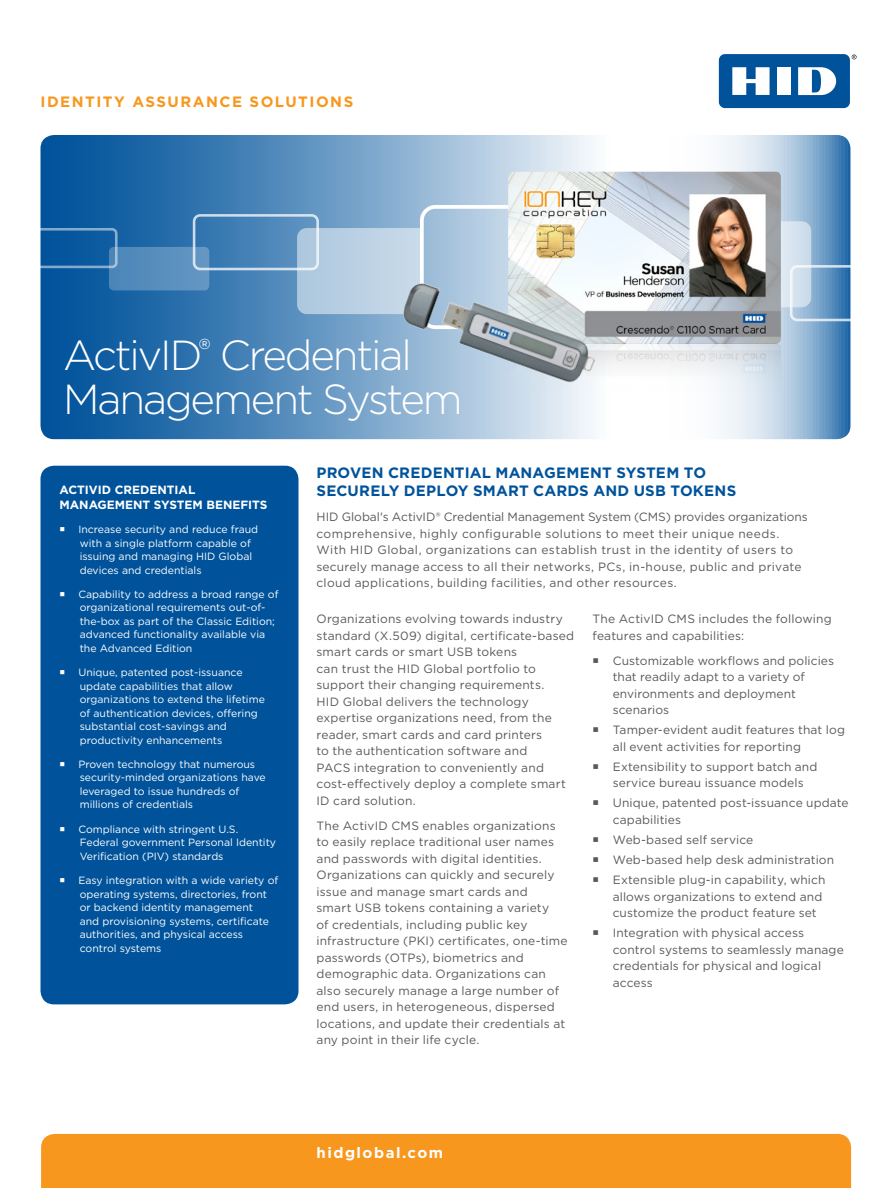
<style>
.page{position:relative;width:891px;height:1188px;background:#fff}
.page>*{position:absolute;margin:0;border:0;box-sizing:border-box;transform-origin:0 0}
.t1{font:300 42px/43.5px "Gotham";letter-spacing:-.05em;color:#fff}
.sub_head{font:700 15px/18px "Gotham";letter-spacing:.01em;color:#00539b}
.t2{font:700 15px "Gotham";letter-spacing:.1em;color:#f8971d}
.t3{font:700 15px "Gotham";letter-spacing:.1em;color:#fff}
.Body{font:12px/16.5px "Gotham";letter-spacing:.015em;color:#58595b}
.Bluebox_header{font:700 11.85px/14.2px "Gotham";color:#fff}
.t4{font:10.5px/13.5px "Gotham";color:#fff}
</style>
<div class="page">
<svg style="left:852px;top:55px;width:5px;height:4px"></svg>
<div style="left:719px;top:54px;width:131px;height:54px;background:#00539b;border-radius:6px"></div>
<div style="left:777px;top:67px;width:14px;height:28px;background:#fff"></div>
<svg style="left:732px;top:67px;width:38px;height:28px"></svg>
<svg style="left:798px;top:67px;width:38px;height:28px"></svg>
<svg style="left:40px;top:135px;width:810px;height:304px;background:#5b90be"></svg>
<div style="left:41px;top:1134px;width:810px;height:54px;background:#f8971d"></div>
<div style="left:40px;top:466px;width:258px;height:538px;background:#00539b;border-radius:14px"></div>
<div style="left:193px;top:214px;width:126px;height:56px;border:3px solid #fff;border-radius:6px"></div>
<svg style="left:109px;top:247px;width:100px;height:43px;background:#5a8fbe"></svg>
<div style="left:28px;top:228px;width:90px;height:40px;border:3px solid #fff;border-radius:4px"></div>
<div style="left:420px;top:205px;width:267px;height:124px;border:4px solid #fff;border-radius:14px"></div>
<svg style="left:297px;top:228px;width:123px;height:86px;background:#b9cfe3"></svg>
<svg style="left:781px;top:221px;width:69px;height:100px;background:#8fb3d3"></svg>
<img style="left:508px;top:172px;width:273px;height:175px">
<svg style="left:508px;top:344px;width:273px;height:114px"></svg>
<img style="left:392px;top:266px;width:217px;height:137px">
<p class="t2" style="left:40px;top:92px;width:314px">IDENTITY ASSURANCE SOLUTIONS</p>
<p class="t1" style="left:63px;top:332px;width:401px">ActivID<sup>®</sup> Credential<br>Management System</p>
<p class="Bluebox_header" style="left:59px;top:483px;width:209px">ACTIVID CREDENTIAL<br>MANAGEMENT SYSTEM BENEFITS</p>
<p class="t4" style="left:78px;top:522px;width:181px">Increase security and reduce fraud with a single platform capable of issuing and managing HID Global devices and credentials</p>
<p class="t4" style="left:78px;top:587px;width:202px">Capability to address a broad range of organizational requirements out-of&shy;the-box as part of the Classic Edition; advanced functionality available via the Advanced Edition</p>
<p class="t4" style="left:78px;top:665px;width:188px">Unique, patented post-issuance update capabilities that allow organizations to extend the lifetime of authentication devices, offering substantial cost-savings and productivity enhancements</p>
<p class="t4" style="left:78px;top:757px;width:189px">Proven technology that numerous security-minded organizations have leveraged to issue hundreds of millions of credentials</p>
<p class="t4" style="left:78px;top:822px;width:199px">Compliance with stringent U.S.<br>Federal government Personal Identity<br>Verification (PIV) standards</p>
<p class="t4" style="left:78px;top:873px;width:201px">Easy integration with a wide variety of operating systems, directories, front or backend identity management<br>and provisioning systems, certificate authorities, and physical access control systems</p>
<p class="sub_head" style="left:316px;top:463px;width:421px">PROVEN CREDENTIAL MANAGEMENT SYSTEM TO<br>SECURELY DEPLOY SMART CARDS AND USB TOKENS</p>
<p class="Body" style="left:316px;top:508px;width:493px">HID Global's ActivID® Credential Management System (CMS) provides organizations comprehensive, highly configurable solutions to meet their unique needs.<br>With HID Global, organizations can establish trust in the identity of users to securely manage access to all their networks, PCs, in-house, public and private cloud applications, building facilities, and other resources.</p>
<p class="Body" style="left:316px;top:610px;width:259px">Organizations evolving towards industry standard (X.509) digital, certificate-based smart cards or smart USB tokens<br>can trust the HID Global portfolio to support their changing requirements.<br>HID Global delivers the technology expertise organizations need, from the reader, smart cards and card printers<br>to the authentication software and<br>PACS integration to conveniently and cost-effectively deploy a complete smart ID card solution.</p>
<p class="Body" style="left:316px;top:817px;width:253px">The ActivID CMS enables organizations to easily replace traditional user names and passwords with digital identities.<br>Organizations can quickly and securely issue and manage smart cards and<br>smart USB tokens containing a variety<br>of credentials, including public key infrastructure (PKI) certificates, one-time passwords (OTPs), biometrics and demographic data. Organizations can also securely manage a large number of end users, in heterogeneous, dispersed locations, and update their credentials at any point in their life cycle.</p>
<p class="Body" style="left:592px;top:610px;width:241px">The ActivID CMS includes the following features and capabilities:</p>
<p class="Body" style="left:613px;top:652px;width:223px">Customizable workflows and policies that readily adapt to a variety of environments and deployment scenarios</p>
<p class="Body" style="left:613px;top:722px;width:234px">Tamper-evident audit features that log all event activities for reporting</p>
<p class="Body" style="left:613px;top:758px;width:206px">Extensibility to support batch and service bureau issuance models</p>
<p class="Body" style="left:613px;top:795px;width:238px">Unique, patented post-issuance update capabilities</p>
<p class="Body" style="left:613px;top:831px;width:142px">Web-based self service</p>
<p class="Body" style="left:613px;top:851px;width:223px">Web-based help desk administration</p>
<p class="Body" style="left:613px;top:871px;width:214px">Extensible plug-in capability, which allows organizations to extend and customize the product feature set</p>
<p class="Body" style="left:613px;top:924px;width:233px">Integration with physical access control systems to seamlessly manage credentials for physical and logical access</p>
<p class="t3" style="left:316px;top:1142px;width:128px">hidglobal.com</p>
</div>
